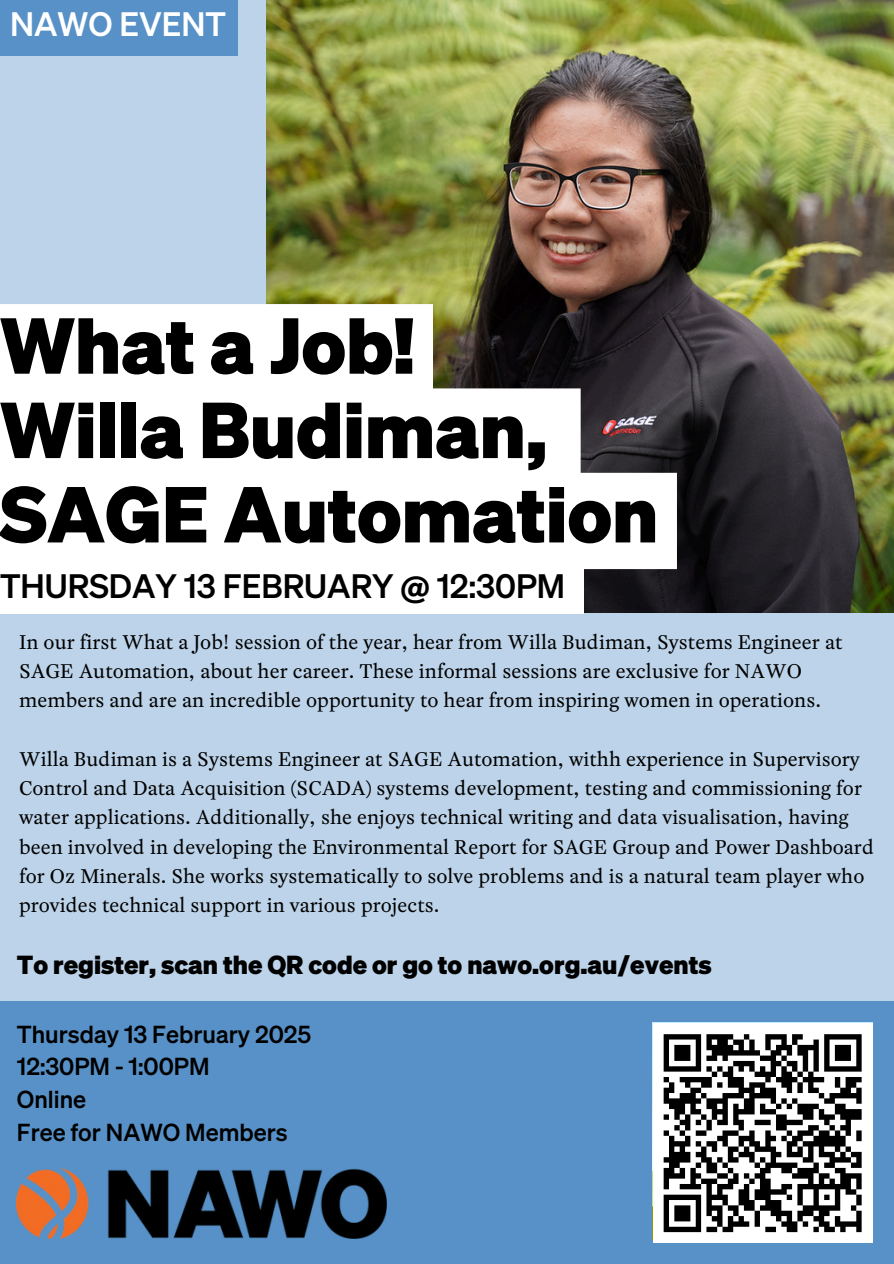
<style>
.page{position:relative;width:894px;height:1264px;background:#fff}
.page>*{position:absolute;margin:0;border:0;box-sizing:border-box;transform-origin:0 0}
.t1{font:700 77.1px/84.3px "Sohne";color:#000}
.t2{font:33px "Sohne Kraftig";color:#000}
.t3{font:33px "Sohne Kraftig";color:#fff}
.t4{font:700 25.5px "Sohne";color:#000}
.t5{font:24px/32.7px "Sohne Kraftig";color:#000}
.t6{font:21px/29.2px "Rosart";color:#000}
</style>
<div class="page">
<div style="left:0;top:0;width:893px;height:1263px;background:#bcd3e9"></div>
<div style="left:0;top:1000px;width:893px;height:263px;background:#5791c7"></div>
<div style="left:0;top:0;width:238px;height:55px;background:#5791c7"></div>
<img style="left:17px;top:1168px;width:369px;height:70px">
<div style="left:652px;top:1023px;width:220px;height:219px;background:#fff"></div>
<svg style="left:663px;top:1034px;width:199px;height:199px"></svg>
<img style="left:266px;top:0;width:627px;height:613px">
<svg style="left:0;top:304px;width:676px;height:265px;background:#dcdbdb"></svg>
<div style="left:0;top:562px;width:583px;height:52px;background:#fff"></div>
<h2 class="t3" style="left:10px;top:10px;width:217px">NAWO EVENT</h2>
<h1 class="t1" style="left:0;top:310px;width:659px">What a Job!<br>Willa Budiman,<br>SAGE Automation</h1>
<h2 class="t2" style="left:0;top:572px;width:566px">THURSDAY 13 FEBRUARY @ 12:30PM</h2>
<p class="t6" style="left:19px;top:629px;width:824px">In our first What a Job! session of the year, hear from Willa Budiman, Systems Engineer at<br>SAGE Automation, about her career. These informal sessions are exclusive for NAWO members and are an incredible opportunity to hear from inspiring women in operations.</p>
<p class="t6" style="left:19px;top:746px;width:856px">Willa Budiman is a Systems Engineer at SAGE Automation, withh experience in Supervisory Control and Data Acquisition (SCADA) systems development, testing and commissioning for water applications. Additionally, she enjoys technical writing and data visualisation, having been involved in developing the Environmental Report for SAGE Group and Power Dashboard for Oz Minerals. She works systematically to solve problems and is a natural team player who provides technical support in various projects.</p>
<h3 class="t4" style="left:17px;top:954px;width:696px">To register, scan the QR code or go to nawo.org.au/events</h3>
<p class="t5" style="left:17px;top:1019px;width:296px">Thursday 13 February 2025<br>12:30PM - 1:00PM<br>Online<br>Free for NAWO Members</p>
</div>
